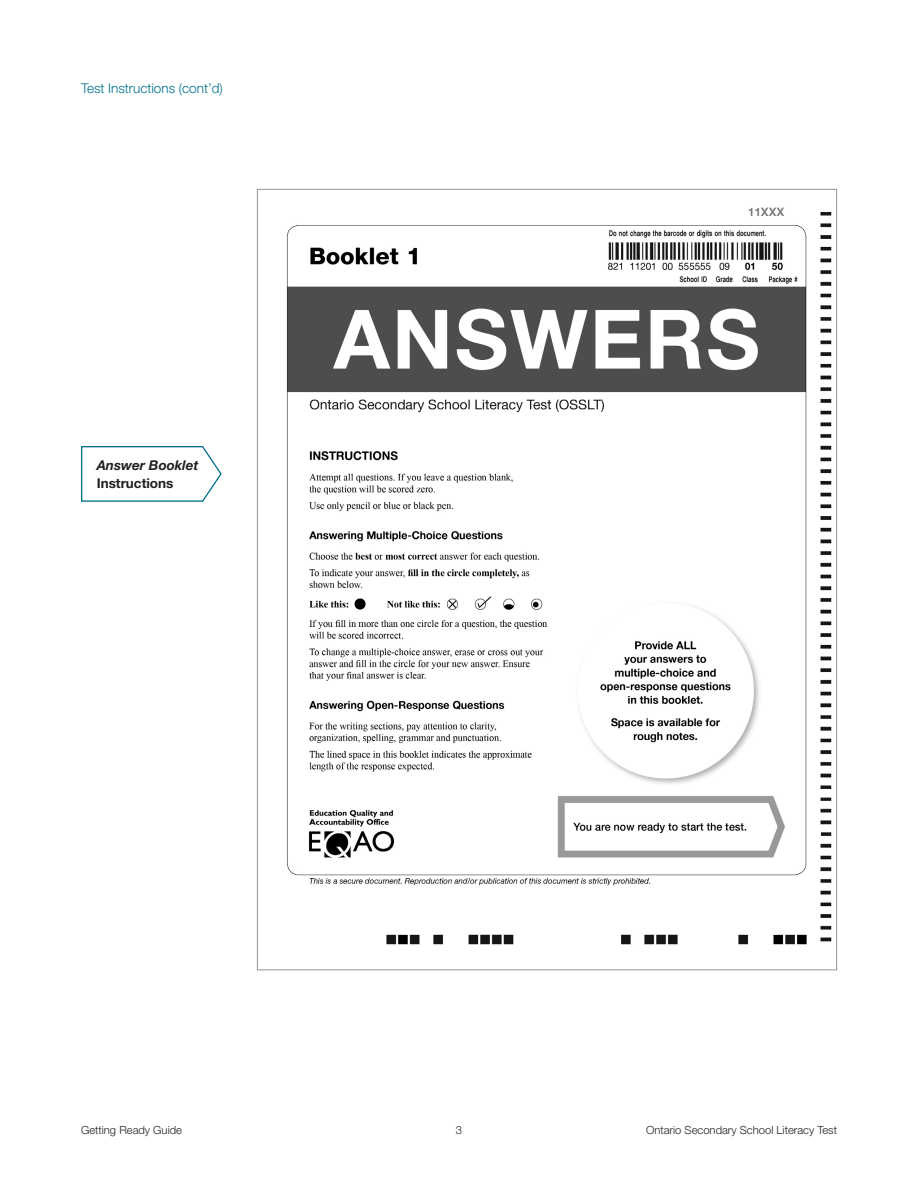
<style>
.page{position:relative;width:918px;height:1188px;background:#fff}
.page>*{position:absolute;margin:0;border:0;box-sizing:border-box;transform-origin:0 0}
.t1{font:300 13.5px "Helvetica Neue LT Std";color:#00718c}
.t2{font:italic 700 13.5px "Helvetica Neue LT Std";color:#231f20}
.t3{font:700 13.5px "Helvetica Neue LT Std";color:#231f20}
.t4{font:300 11.25px "Helvetica Neue LT Std";color:#231f20}
</style>
<div class="page">
<img style="left:286px;top:207px;width:546px;height:738px">
<svg style="left:81px;top:446px;width:141px;height:56px"></svg>
<p class="t1" style="left:81px;top:80px;width:143px">Test Instructions (cont’d)</p>
<p class="t2" style="left:97px;top:457px;width:103px">Answer Booklet</p>
<p class="t3" style="left:97px;top:475px;width:78px">Instructions</p>
<p class="t4" style="left:81px;top:1123px;width:103px">Getting Ready Guide</p>
<p class="t4" style="left:456px;top:1123px;width:8px">3</p>
<p class="t4" style="left:646px;top:1123px;width:192px">Ontario Secondary School Literacy Test</p>
</div>
